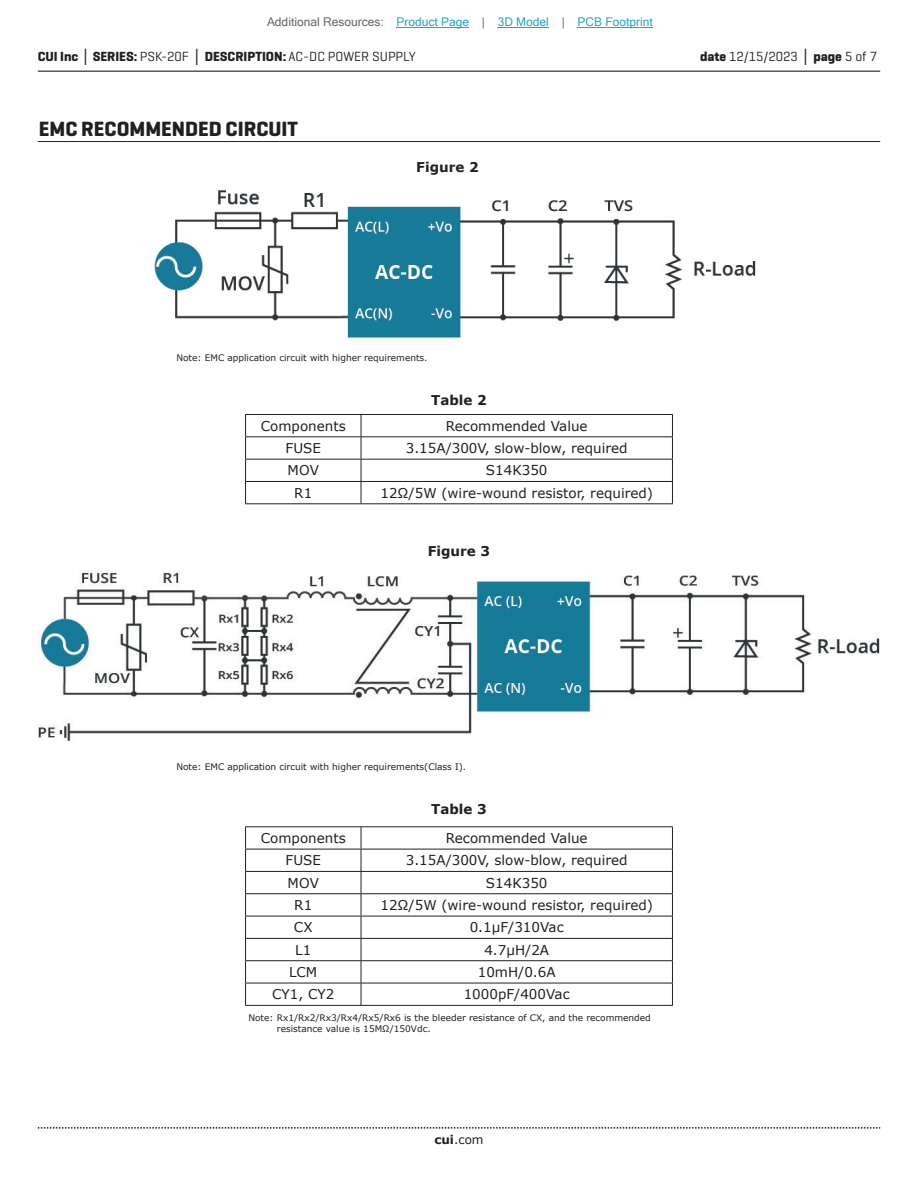
<style>
.page{position:relative;width:918px;height:1188px;background:#fff}
.page>*{position:absolute;margin:0;border:0;box-sizing:border-box;transform-origin:0 0}
.t1{font:700 21px "Geogrotesque";color:#231f20}
.t2{font:13.5px "Verdana";color:#231f20}
.t3{font:700 13.5px "Geogrotesque";color:#231f20}
.t4{font:700 13.5px "Verdana";color:#231f20}
.t5{font:13.5px "Geogrotesque";color:#231f20}
.t6{font:12px "Microsoft Sans Serif";color:#23a4c6}
.t7{font:12px "Verdana";color:#231f20}
.t8{font:9px/10.8px "Verdana";color:#231f20}
.s1{color:#63676b}
.s2{font-family:"Verdana"}
.s3{font-weight:400}
.s4{font-weight:700}
.s5{font-family:"Verdana";font-weight:700}
</style>
<div class="page">
<hr style="left:38px;top:71px;width:842px;height:1px;background:#231f20">
<svg style="left:38px;top:1127px;width:842px;height:2px"></svg>
<hr style="left:245px;top:414px;width:116px;height:1px;background:#231f20">
<hr style="left:361px;top:414px;width:312px;height:1px;background:#231f20">
<hr style="left:245px;top:436px;width:116px;height:1px;background:#231f20">
<hr style="left:361px;top:436px;width:312px;height:1px;background:#231f20">
<hr style="left:245px;top:459px;width:116px;height:1px;background:#231f20">
<hr style="left:361px;top:459px;width:312px;height:1px;background:#231f20">
<hr style="left:245px;top:481px;width:116px;height:1px;background:#231f20">
<svg style="left:245px;top:415px;width:1px;height:88px"></svg>
<hr style="left:361px;top:481px;width:312px;height:1px;background:#231f20">
<svg style="left:361px;top:415px;width:1px;height:88px"></svg>
<svg style="left:672px;top:415px;width:1px;height:88px"></svg>
<hr style="left:245px;top:503px;width:116px;height:1px;background:#231f20">
<hr style="left:361px;top:503px;width:312px;height:1px;background:#231f20">
<hr style="left:245px;top:826px;width:116px;height:1px;background:#231f20">
<hr style="left:361px;top:826px;width:312px;height:1px;background:#231f20">
<hr style="left:245px;top:849px;width:116px;height:1px;background:#231f20">
<hr style="left:361px;top:849px;width:312px;height:1px;background:#231f20">
<hr style="left:245px;top:871px;width:116px;height:1px;background:#231f20">
<hr style="left:361px;top:871px;width:312px;height:1px;background:#231f20">
<hr style="left:245px;top:893px;width:116px;height:1px;background:#231f20">
<hr style="left:361px;top:893px;width:312px;height:1px;background:#231f20">
<hr style="left:245px;top:916px;width:116px;height:1px;background:#231f20">
<hr style="left:361px;top:916px;width:312px;height:1px;background:#231f20">
<hr style="left:245px;top:938px;width:116px;height:1px;background:#231f20">
<hr style="left:361px;top:938px;width:312px;height:1px;background:#231f20">
<hr style="left:245px;top:960px;width:116px;height:1px;background:#231f20">
<hr style="left:361px;top:960px;width:312px;height:1px;background:#231f20">
<hr style="left:245px;top:983px;width:116px;height:1px;background:#231f20">
<svg style="left:245px;top:827px;width:1px;height:178px"></svg>
<hr style="left:361px;top:983px;width:312px;height:1px;background:#231f20">
<svg style="left:361px;top:827px;width:1px;height:178px"></svg>
<svg style="left:672px;top:827px;width:1px;height:178px"></svg>
<hr style="left:245px;top:1005px;width:116px;height:1px;background:#231f20">
<hr style="left:361px;top:1005px;width:312px;height:1px;background:#231f20">
<hr style="left:38px;top:141px;width:842px;height:1px;background:#231f20">
<img style="left:154px;top:190px;width:602px;height:148px">
<img style="left:38px;top:572px;width:842px;height:169px">
<hr style="left:397px;top:27px;width:72px;height:1px;background:#23a4c6">
<hr style="left:498px;top:27px;width:51px;height:1px;background:#23a4c6">
<hr style="left:578px;top:27px;width:75px;height:1px;background:#23a4c6">
<p class="t6" style="left:267px;top:15px;width:387px"><span class="s1">Additional Resources:</span> Product Page <span class="s1">|</span> 3D Model <span class="s1">|</span> PCB Footprint</p>
<p class="t3" style="left:38px;top:48px;width:379px">CUI Inc <span class="s2">│</span> SERIES: <span class="s3">PSK-20F</span> <span class="s2">│</span> DESCRIPTION: <span class="s3">AC-DC POWER SUPPLY</span></p>
<p class="t5" style="left:700px;top:48px;width:179px"><span class="s4">date</span> 12/15/2023 <span class="s5">│</span> <span class="s4">page</span> 5 of 7</p>
<h1 class="t1" style="left:39px;top:115px;width:261px">EMC RECOMMENDED CIRCUIT</h1>
<p class="t4" style="left:416px;top:158px;width:64px">Figure 2</p>
<p class="t8" style="left:176px;top:352px;width:253px">Note: EMC application circuit with higher requirements.</p>
<p class="t4" style="left:431px;top:390px;width:57px">Table 2</p>
<p class="t2" style="left:261px;top:417px;width:86px">Components</p>
<p class="t2" style="left:446px;top:417px;width:143px">Recommended Value</p>
<p class="t2" style="left:286px;top:439px;width:37px">FUSE</p>
<p class="t2" style="left:406px;top:439px;width:223px">3.15A/300V, slow-blow, required</p>
<p class="t2" style="left:288px;top:461px;width:33px">MOV</p>
<p class="t2" style="left:486px;top:461px;width:63px">S14K350</p>
<p class="t2" style="left:294px;top:484px;width:19px">R1</p>
<p class="t2" style="left:380px;top:484px;width:274px">12Ω/5W (wire-wound resistor, required)</p>
<p class="t4" style="left:428px;top:541px;width:64px">Figure 3</p>
<p class="t8" style="left:176px;top:761px;width:291px">Note: EMC application circuit with higher requirements(Class I).</p>
<p class="t4" style="left:431px;top:799px;width:57px">Table 3</p>
<p class="t2" style="left:261px;top:829px;width:86px">Components</p>
<p class="t2" style="left:446px;top:829px;width:143px">Recommended Value</p>
<p class="t2" style="left:286px;top:851px;width:37px">FUSE</p>
<p class="t2" style="left:406px;top:851px;width:223px">3.15A/300V, slow-blow, required</p>
<p class="t2" style="left:288px;top:874px;width:33px">MOV</p>
<p class="t2" style="left:486px;top:874px;width:63px">S14K350</p>
<p class="t2" style="left:294px;top:896px;width:19px">R1</p>
<p class="t2" style="left:380px;top:896px;width:274px">12Ω/5W (wire-wound resistor, required)</p>
<p class="t2" style="left:294px;top:918px;width:20px">CX</p>
<p class="t2" style="left:470px;top:918px;width:96px">0.1μF/310Vac</p>
<p class="t2" style="left:295px;top:941px;width:18px">L1</p>
<p class="t2" style="left:484px;top:941px;width:66px">4.7μH/2A</p>
<p class="t2" style="left:289px;top:963px;width:30px">LCM</p>
<p class="t2" style="left:478px;top:963px;width:79px">10mH/0.6A</p>
<p class="t2" style="left:272px;top:985px;width:64px">CY1, CY2</p>
<p class="t2" style="left:464px;top:985px;width:108px">1000pF/400Vac</p>
<p class="t8" style="left:277px;top:1013px;width:376px;text-indent:-28px">Note: Rx1/Rx2/Rx3/Rx4/Rx5/Rx6 is the bleeder resistance of CX, and the recommended resistance value is 15MΩ/150Vdc.</p>
<p class="t7" style="left:434px;top:1131px;width:51px"><span class="s4">cui</span>.com</p>
</div>
